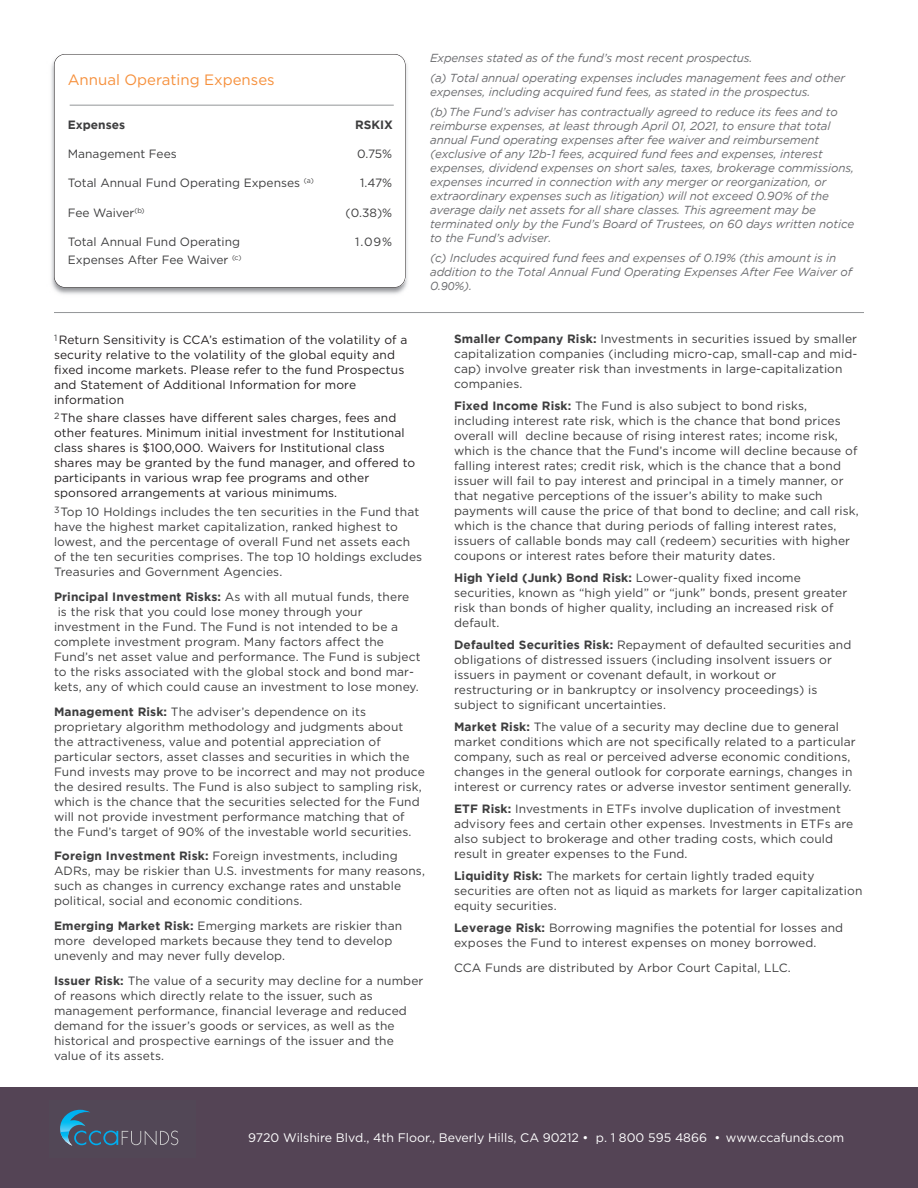
<style>
.page{position:relative;width:918px;height:1188px;background:#fff}
.page>*{position:absolute;margin:0;border:0;box-sizing:border-box;transform-origin:0 0}
.t1{font:15px "Gotham";color:#f6903c}
.t2{font:12.3px "Gotham";color:#fff}
.t3{font:12px/15px "Gotham";letter-spacing:.01em;color:#3e3e3f}
.t4{font:12px/15px "Gotham";letter-spacing:.01em;color:#231f20}
.t5{font:700 12px "Gotham";color:#3e3e3f}
.t6{font:italic 11.7px/14px "Gotham";letter-spacing:-.01em;color:#6c6d70}
.s1{font-family:"Franklin Gothic"}
.s2{font-weight:700}
</style>
<div class="page">
<div style="left:0;top:1088px;width:918px;height:100px;background:#544455"></div>
<hr style="left:54px;top:312px;width:810px;height:1px;background:#939597">
<svg style="left:60px;top:1109px;width:118px;height:36px"></svg>
<img style="left:51px;top:54px;width:357px;height:241px">
<div style="left:54px;top:54px;width:351px;height:233px;background:#fff;border-radius:11px"></div>
<div style="left:54px;top:54px;width:352px;height:234px;border:1px solid #231f20;border-radius:11px"></div>
<hr style="left:70px;top:105px;width:324px;height:1px;background:#939597">
<p class="t1" style="left:68px;top:74px;width:208px">Annual Operating Expenses</p>
<p class="t5" style="left:68px;top:120px;width:59px">Expenses</p>
<p class="t5" style="left:355px;top:120px;width:39px">RSKIX</p>
<p class="t3" style="left:68px;top:147px;width:111px">Management Fees</p>
<p class="t3" style="left:357px;top:147px;width:37px">0.75%</p>
<p class="t3" style="left:68px;top:176px;width:247px">Total Annual Fund Operating Expenses <sup>(a)</sup></p>
<p class="t3" style="left:360px;top:176px;width:34px">1.47%</p>
<p class="t3" style="left:68px;top:206px;width:78px">Fee Waiver<sup>(b)</sup></p>
<p class="t3" style="left:346px;top:206px;width:48px">(0.38)%</p>
<p class="t3" style="left:68px;top:235px;width:174px">Total Annual Fund Operating</p>
<p class="t3" style="left:355px;top:235px;width:38px">1.09%</p>
<p class="t3" style="left:68px;top:253px;width:175px">Expenses After Fee Waiver <sup>(c)</sup></p>
<p class="t6" style="left:430px;top:51px;width:324px">Expenses stated as of the fund’s most recent prospectus.</p>
<p class="t6" style="left:430px;top:72px;width:417px">(a) Total annual operating expenses includes management fees and other expenses, including acquired fund fees, as stated in the prospectus.</p>
<p class="t6" style="left:430px;top:106px;width:426px">(b)The Fund’s adviser has contractually agreed to reduce its fees and to reimburse expenses, at least through April 01, 2021, to ensure that total annual Fund operating expenses after fee waiver and reimbursement (exclusive of any 12b-1 fees, acquired fund fees and expenses, interest expenses, dividend expenses on short sales, taxes, brokerage commissions, expenses incurred in connection with any merger or reorganization, or extraordinary expenses such as litigation) will not exceed 0.90% of the average daily net assets for all share classes. This agreement may be terminated only by the Fund’s Board of Trustees, on 60 days written notice to the Fund’s adviser.</p>
<p class="t6" style="left:430px;top:252px;width:424px">(c) Includes acquired fund fees and expenses of 0.19% (this amount is in addition to the Total Annual Fund Operating Expenses After Fee Waiver of<br>0.<span class="s1">90</span>%).</p>
<p class="t4" style="left:54px;top:333px;width:355px"><sup>1</sup> Return Sensitivity is CCA’s estimation of the volatility of a security relative to the volatility of the global equity and fixed income markets. Please refer to the fund Prospectus and Statement of Additional Information for more information</p>
<p class="t4" style="left:54px;top:412px;width:363px"><sup>2</sup>The share classes have different sales charges, fees and other features. Minimum initial investment for Institutional class shares is $100,000. Waivers for Institutional class shares may be granted by the fund manager, and offered to participants in various wrap fee programs and other sponsored arrangements at various minimums.</p>
<p class="t3" style="left:54px;top:505px;width:370px"><sup>3</sup>Top 10 Holdings includes the ten securities in the Fund that have the highest market capitalization, ranked highest to lowest, and the percentage of overall Fund net assets each of the ten securities comprises. The top 10 holdings excludes Treasuries and Government Agencies.</p>
<p class="t3" style="left:54px;top:590px;width:357px"><span class="s2">Principal Investment Risks:</span> As with all mutual funds, there</p>
<p class="t3" style="left:58px;top:605px;width:306px">is the risk that you could lose money through your</p>
<p class="t3" style="left:54px;top:620px;width:346px">investment in the Fund. The Fund is not intended to be a</p>
<p class="t3" style="left:54px;top:635px;width:331px">complete investment program. Many factors affect the</p>
<p class="t3" style="left:54px;top:650px;width:368px">Fund’s net asset value and performance. The Fund is subject</p>
<p class="t3" style="left:54px;top:665px;width:362px">to the risks associated with the global stock and bond mar -</p>
<p class="t3" style="left:54px;top:680px;width:366px">kets, any of which could cause an investment to lose money.</p>
<p class="t3" style="left:54px;top:705px;width:372px"><span class="s2">Management Risk:</span> The adviser’s dependence on its proprietary algorithm methodology and judgments about the attractiveness, value and potential appreciation of particular sectors, asset classes and securities in which the Fund invests may prove to be incorrect and may not produce the desired results. The Fund is also subject to sampling risk, which is the chance that the securities selected for the Fund will not provide investment performance matching that of the Fund’s target of 90% of the investable world securities.</p>
<p class="t3" style="left:54px;top:849px;width:373px"><span class="s2">Foreign Investment Risk:</span> Foreign investments, including ADRs, may be riskier than U.S. investments for many reasons, such as changes in currency exchange rates and unstable political, social and economic conditions.</p>
<p class="t3" style="left:54px;top:919px;width:350px"><span class="s2">Emerging Market Risk:</span> Emerging markets are riskier than more developed markets because they tend to develop unevenly and may never fully develop.</p>
<p class="t3" style="left:54px;top:974px;width:371px"><span class="s2">Issuer Risk:</span> The value of a security may decline for a number of reasons which directly relate to the issuer, such as management performance, financial leverage and reduced demand for the issuer’s goods or services, as well as the historical and prospective earnings of the issuer and the value of its assets.</p>
<p class="t3" style="left:454px;top:332px;width:405px"><span class="s2">Smaller Company Risk:</span> Investments in securities issued by smaller capitalization companies (including micro-cap, small-cap and mid&shy;cap) involve greater risk than investments in large-capitalization companies.</p>
<p class="t3" style="left:454px;top:399px;width:406px"><span class="s2">Fixed Income Risk:</span> The Fund is also subject to bond risks, including interest rate risk, which is the chance that bond prices overall will decline because of rising interest rates; income risk, which is the chance that the Fund’s income will decline because of falling interest rates; credit risk, which is the chance that a bond issuer will fail to pay interest and principal in a timely manner, or that negative perceptions of the issuer’s ability to make such payments will cause the price of that bond to decline; and call risk, which is the chance that during periods of falling interest rates, issuers of callable bonds may call (redeem) securities with higher coupons or interest rates before their maturity dates.</p>
<p class="t3" style="left:454px;top:571px;width:395px"><span class="s2">High Yield (Junk) Bond Risk:</span> Lower-quality fixed income securities, known as “high yield” or “junk” bonds, present greater risk than bonds of higher quality, including an increased risk of default.</p>
<p class="t3" style="left:454px;top:638px;width:399px"><span class="s2">Defaulted Securities Risk:</span> Repayment of defaulted securities and</p>
<p class="t3" style="left:454px;top:653px;width:379px">obligations of distressed issuers (including insolvent issuers or issuers in payment or covenant default, in workout or restructuring or in bankruptcy or insolvency proceedings) is subject to significant uncertainties.</p>
<p class="t3" style="left:454px;top:720px;width:403px"><span class="s2">Market Risk:</span> The value of a security may decline due to general market conditions which are not specifically related to a particular company, such as real or perceived adverse economic conditions, changes in the general outlook for corporate earnings, changes in interest or currency rates or adverse investor sentiment generally.</p>
<p class="t3" style="left:454px;top:802px;width:401px"><span class="s2">ETF Risk:</span> Investments in ETFs involve duplication of investment advisory fees and certain other expenses. Investments in ETFs are also subject to brokerage and other trading costs, which could result in greater expenses to the Fund.</p>
<p class="t3" style="left:454px;top:869px;width:362px"><span class="s2">Liquidity Risk:</span> The markets for certain lightly traded equity</p>
<p class="t3" style="left:454px;top:884px;width:410px">securities are often not as liquid as markets for larger capitalization equity securities.</p>
<p class="t3" style="left:454px;top:921px;width:391px"><span class="s2">Leverage Risk:</span> Borrowing magnifies the potential for losses and exposes the Fund to interest expenses on money borrowed.</p>
<p class="t3" style="left:454px;top:961px;width:338px">CCA Funds are distributed by Arbor Court Capital, LLC.</p>
<p class="t2" style="left:248px;top:1134px;width:598px">9720 Wilshire Blvd., 4th Floor., Beverly Hills, CA 90212 • p. 1 800 595 4866 • www.ccafunds.com</p>
</div>
